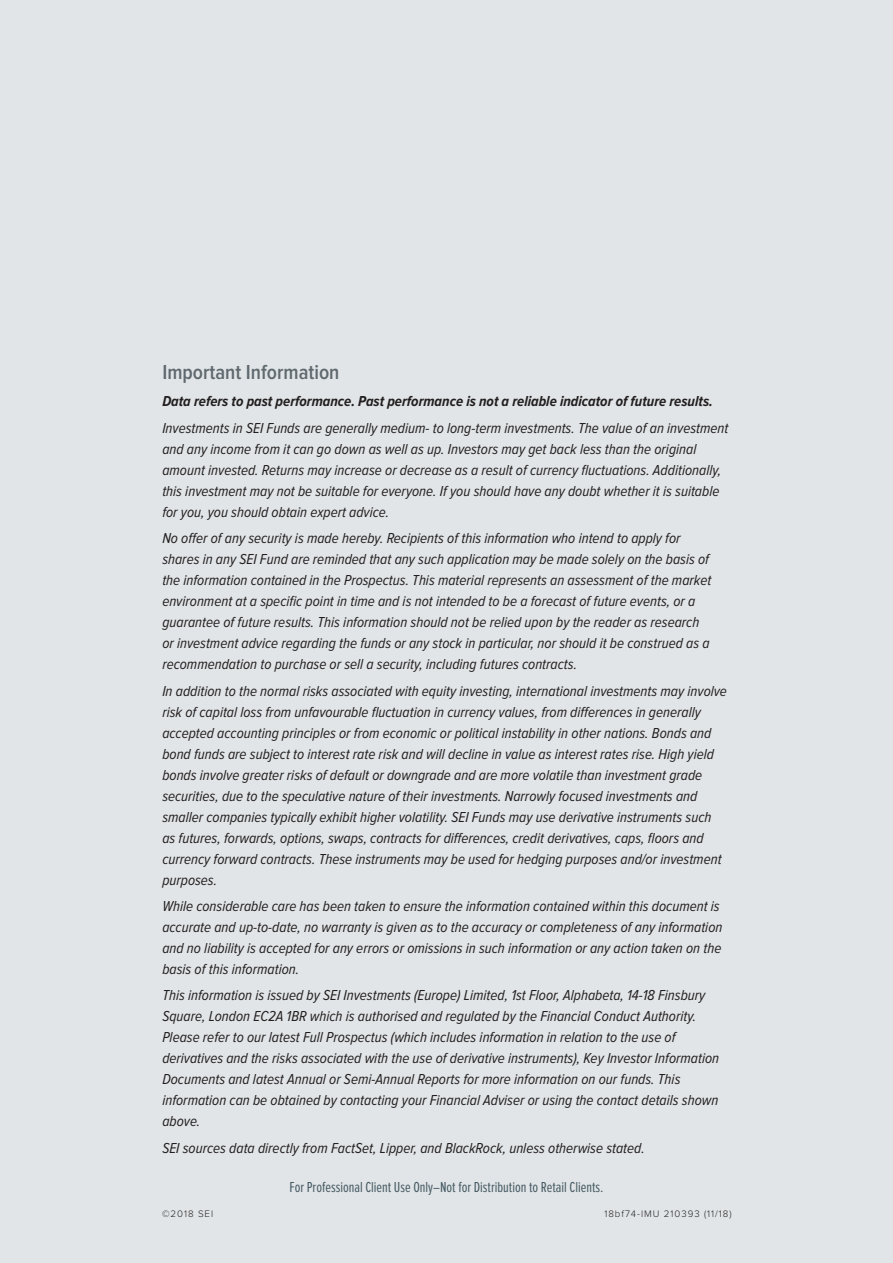
<style>
.page{position:relative;width:893px;height:1263px;background:#e1e5e7}
.page>*{position:absolute;margin:0;border:0;box-sizing:border-box;transform-origin:0 0}
.Disclaimer_header{font:600 21px "Proxima Nova Cond";color:#5f696f}
.Legal_Disclaimer{font:italic 15px/21px "Proxima Nova Cond";color:#231f20}
.Legal_Disclaimer-2{font:italic 700 15px "Proxima Nova Cond";color:#231f20}
.Bottom_Page_Disclaim{font:15px "Proxima Nova Ex Cn";color:#465a64}
.Stocking_Code{font:300 9.75px "Proxima Nova";letter-spacing:.1em;color:#231f20}
</style>
<div class="page">
<p class="Disclaimer_header" style="left:162px;top:360px;width:179px">Important Information</p>
<p class="Legal_Disclaimer-2" style="left:162px;top:393px;width:552px">Data refers to past performance. Past performance is not a reliable indicator of future results.</p>
<p class="Legal_Disclaimer" style="left:162px;top:418px;width:568px">Investments in SEI Funds are generally medium- to long-term investments. The value of an investment and any income from it can go down as well as up. Investors may get back less than the original amount invested. Returns may increase or decrease as a result of currency fluctuations. Additionally, this investment may not be suitable for everyone. If you should have any doubt whether it is suitable for you, you should obtain expert advice.</p>
<p class="Legal_Disclaimer" style="left:162px;top:528px;width:550px">No offer of any security is made hereby. Recipients of this information who intend to apply for shares in any SEI Fund are reminded that any such application may be made solely on the basis of the information contained in the Prospectus. This material represents an assessment of the market environment at a specific point in time and is not intended to be a forecast of future events, or a guarantee of future results. This information should not be relied upon by the reader as research or investment advice regarding the funds or any stock in particular, nor should it be construed as a recommendation to purchase or sell a security, including futures contracts.</p>
<p class="Legal_Disclaimer" style="left:162px;top:680px;width:566px">In addition to the normal risks associated with equity investing, international investments may involve risk of capital loss from unfavourable fluctuation in currency values, from differences in generally accepted accounting principles or from economic or political instability in other nations. Bonds and bond funds are subject to interest rate risk and will decline in value as interest rates rise. High yield bonds involve greater risks of default or downgrade and are more volatile than investment grade securities, due to the speculative nature of their investments. Narrowly focused investments and smaller companies typically exhibit higher volatility. SEI Funds may use derivative instruments such as futures, forwards, options, swaps, contracts for differences, credit derivatives, caps, floors and currency forward contracts. These instruments may be used for hedging purposes and/or investment purposes.</p>
<p class="Legal_Disclaimer" style="left:162px;top:896px;width:562px">While considerable care has been taken to ensure the information contained within this document is accurate and up-to-date, no warranty is given as to the accuracy or completeness of any information and no liability is accepted for any errors or omissions in such information or any action taken on the basis of this information.</p>
<p class="Legal_Disclaimer" style="left:162px;top:985px;width:558px">This information is issued by SEI Investments (Europe) Limited, 1st Floor, Alphabeta, 14-18 Finsbury Square, London EC2A 1BR which is authorised and regulated by the Financial Conduct Authority.<br>Please refer to our latest Full Prospectus (which includes information in relation to the use of derivatives and the risks associated with the use of derivative instruments), Key Investor Information Documents and latest Annual or Semi-Annual Reports for more information on our funds. This information can be obtained by contacting your Financial Adviser or using the contact details shown above.</p>
<p class="Legal_Disclaimer" style="left:162px;top:1138px;width:484px">SEI sources data directly from FactSet, Lipper, and BlackRock, unless otherwise stated.</p>
<p class="Bottom_Page_Disclaim" style="left:289px;top:1179px;width:316px">For Professional Client Use Only–Not for Distribution to Retail Clients.</p>
<p class="Stocking_Code" style="left:162px;top:1209px;width:53px">©2018 SEI</p>
<p class="Stocking_Code" style="left:604px;top:1209px;width:129px">18bf74-IMU 210393 (11/18)</p>
</div>
